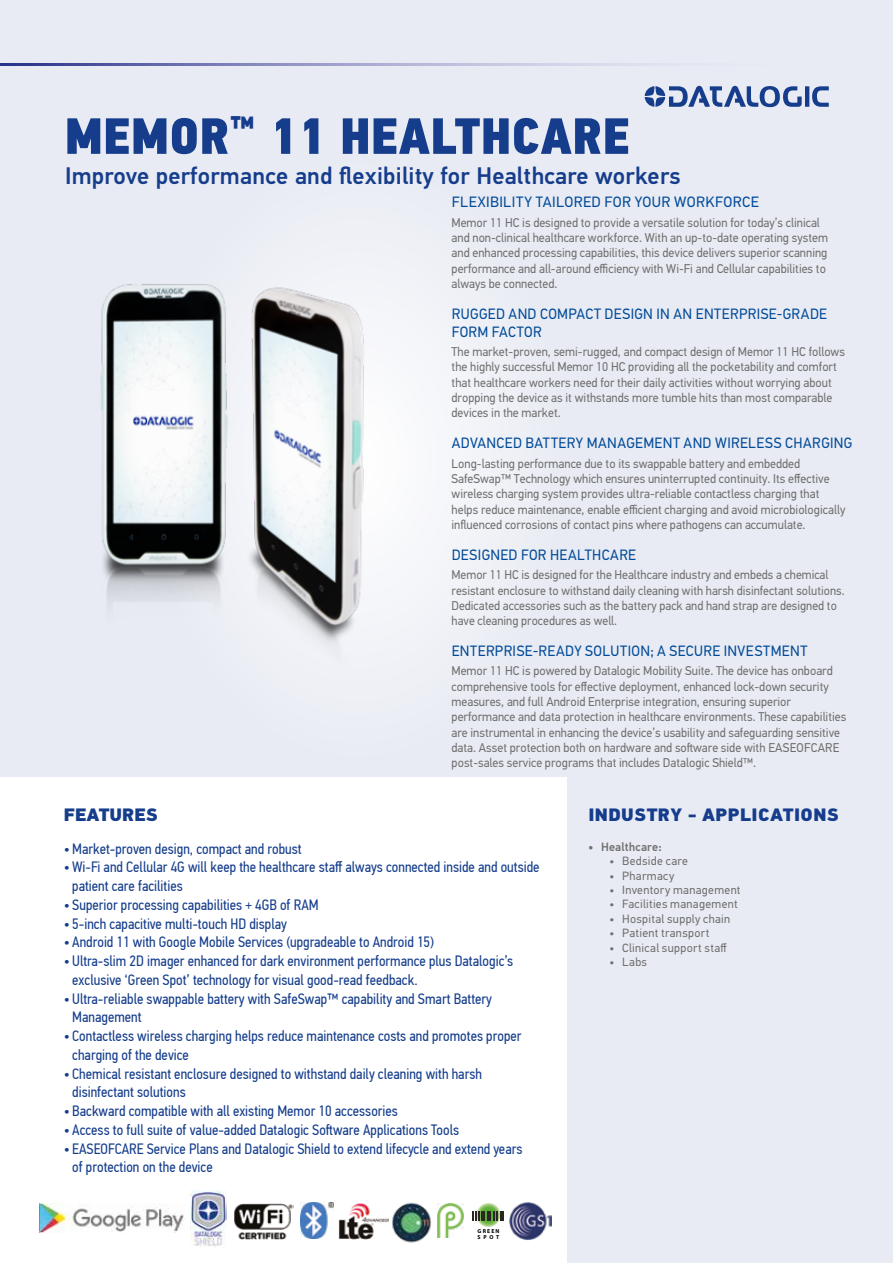
<style>
.page{position:relative;width:893px;height:1263px;background:#e8ebf3}
.page>*{position:absolute;margin:0;border:0;box-sizing:border-box;transform-origin:0 0}
.t1{font:51px "PF Din Text Cond Pro X Black";letter-spacing:.01em;color:#153d8c}
.t2{font:500 24px "PF Din Text Pro";letter-spacing:.01em;color:#153d8c}
.t3{font:900 18px "PF Din Text Pro";letter-spacing:.02em;color:#153d8c}
.t4{font:900 18px "PF Din Text Pro";color:#153d8c}
.t5{font:15px/18.8px "PF Din Text Cond Pro";color:#153d8c}
.t6{font:15px/18px "PF Din Text Pro";letter-spacing:.03em;color:#004a99;scale:.96 1}
.t7{font:15px "PF Din Text Pro";letter-spacing:.03em;color:#004a99}
.t8{font:12.75px/15.3px "PF Din Text Pro";color:#706f6f;scale:.96 1}
.t9{font:12.75px/15.3px "PF Din Text Pro";color:#706f6f;scale:.95 1}
.t10{font:12px "PF Din Text Pro";letter-spacing:.025em;color:#706f6f}
.t11{font:500 12px "PF Din Text Pro";letter-spacing:.015em;color:#706f6f}
.t12{font:700 5.7px/5.7px "Myriad Pro";letter-spacing:.2em;color:#000}
</style>
<div class="page">
<svg style="left:0;top:64px;width:645px;height:1px"></svg>
<img style="left:100px;top:284px;width:318px;height:357px">
<svg style="left:645px;top:86px;width:184px;height:21px"></svg>
<div style="left:0;top:777px;width:567px;height:486px;background:#fff"></div>
<img style="left:301px;top:1203px;width:33px;height:35px">
<img style="left:509px;top:1202px;width:43px;height:38px">
<svg style="left:475px;top:1202px;width:26px;height:25px"></svg>
<svg style="left:472px;top:1211px;width:7px;height:10px"></svg>
<hr style="left:481px;top:1211px;width:4px;height:10px;background:#2b2523">
<hr style="left:487px;top:1211px;width:4px;height:10px;background:#2b2523">
<svg style="left:493px;top:1211px;width:10px;height:10px"></svg>
<img style="left:39px;top:1203px;width:145px;height:29px">
<img style="left:234px;top:1204px;width:59px;height:35px">
<img style="left:338px;top:1203px;width:48px;height:36px">
<img style="left:190px;top:1190px;width:36px;height:57px">
<img style="left:437px;top:1203px;width:26px;height:35px">
<img style="left:386px;top:1202px;width:45px;height:41px">
<h1 class="t1" style="left:65px;top:104px;width:567px">MEMOR<sup>™</sup> 11 HEALTHCARE</h1>
<h2 class="t2" style="left:65px;top:161px;width:617px">Improve performance and flexibility for Healthcare workers</h2>
<p class="t7" style="left:452px;top:193px;width:309px">FLEXIBILITY TAILORED FOR YOUR WORKFORCE</p>
<p class="t8" style="left:452px;top:215px;width:394px">Memor 11 HC is designed to provide a versatile solution for today’s clinical and non-clinical healthcare workforce. With an up-to-date operating system and enhanced processing capabilities, this device delivers superior scanning performance and all-around efficiency with Wi-Fi and Cellular capabilities to always be connected.</p>
<p class="t6" style="left:452px;top:305px;width:392px">RUGGED AND COMPACT DESIGN IN AN ENTERPRISE-GRADE<br>FORM FACTOR</p>
<p class="t8" style="left:452px;top:344px;width:411px">The market-proven, semi-rugged, and compact design of Memor 11 HC follows the highly successful Memor 10 HC providing all the pocketability and comfort that healthcare workers need for their daily activities without worrying about dropping the device as it withstands more tumble hits than most comparable devices in the market.</p>
<p class="t6" style="left:452px;top:434px;width:419px">ADVANCED BATTERY MANAGEMENT AND WIRELESS CHARGING</p>
<p class="t8" style="left:452px;top:456px;width:412px">Long-lasting performance due to its swappable battery and embedded SafeSwap™ Technology which ensures uninterrupted continuity. Its effective wireless charging system provides ultra-reliable contactless charging that helps reduce maintenance, enable efficient charging and avoid microbiologically influenced corrosions of contact pins where pathogens can accumulate.</p>
<p class="t6" style="left:452px;top:546px;width:194px">DESIGNED FOR HEALTHCARE</p>
<p class="t9" style="left:452px;top:567px;width:415px">Memor 11 HC is designed for the Healthcare industry and embeds a chemical resistant enclosure to withstand daily cleaning with harsh disinfectant solutions.<br>Dedicated accessories such as the battery pack and hand strap are designed to have cleaning procedures as well.</p>
<p class="t6" style="left:452px;top:642px;width:372px">ENTERPRISE-READY SOLUTION; A SECURE INVESTMENT</p>
<p class="t8" style="left:452px;top:663px;width:413px">Memor 11 HC is powered by Datalogic Mobility Suite. The device has onboard comprehensive tools for effective deployment, enhanced lock-down security measures, and full Android Enterprise integration, ensuring superior performance and data protection in healthcare environments. These capabilities are instrumental in enhancing the device’s usability and safeguarding sensitive data. Asset protection both on hardware and software side with EASEOFCARE post-sales service programs that includes Datalogic Shield™.</p>
<h3 class="t4" style="left:64px;top:803px;width:96px">FEATURES</h3>
<p class="t5" style="left:64px;top:839px;width:239px">• Market-proven design, compact and robust</p>
<p class="t5" style="left:72px;top:858px;width:469px;text-indent:-9px">• Wi-Fi and Cellular 4G will keep the healthcare staff always connected inside and outside patient care facilities</p>
<p class="t5" style="left:64px;top:895px;width:256px">• Superior processing capabilities + 4GB of RAM</p>
<p class="t5" style="left:64px;top:914px;width:225px">• 5-inch capacitive multi-touch HD display</p>
<p class="t5" style="left:64px;top:933px;width:372px">• Android 11 with Google Mobile Services (upgradeable to Android 15)</p>
<p class="t5" style="left:72px;top:951px;width:442px;text-indent:-9px">• Ultra-slim 2D imager enhanced for dark environment performance plus Datalogic’s exclusive ‘Green Spot’ technology for visual good-read feedback.</p>
<p class="t5" style="left:72px;top:989px;width:421px;text-indent:-9px">• Ultra-reliable swappable battery with SafeSwap™ capability and Smart Battery<br>Management</p>
<p class="t5" style="left:72px;top:1026px;width:451px;text-indent:-9px">• Contactless wireless charging helps reduce maintenance costs and promotes proper charging of the device</p>
<p class="t5" style="left:72px;top:1064px;width:411px;text-indent:-9px">• Chemical resistant enclosure designed to withstand daily cleaning with harsh disinfectant solutions</p>
<p class="t5" style="left:64px;top:1101px;width:336px">• Backward compatible with all existing Memor 10 accessories</p>
<p class="t5" style="left:64px;top:1120px;width:397px">• Access to full suite of value-added Datalogic Software Applications Tools</p>
<p class="t5" style="left:72px;top:1139px;width:452px;text-indent:-9px">• EASEOFCARE Service Plans and Datalogic Shield to extend lifecycle and extend years of protection on the device</p>
<p class="t12" style="left:478px;top:1228px;width:23px">GREEN<br>SPOT</p>
<h3 class="t3" style="left:588px;top:803px;width:252px">INDUSTRY - APPLICATIONS</h3>
<p class="t11" style="left:588px;top:839px;width:75px">• Healthcare:</p>
<p class="t10" style="left:609px;top:854px;width:80px">• Bedside care</p>
<p class="t10" style="left:609px;top:868px;width:66px">• Pharmacy</p>
<p class="t10" style="left:609px;top:883px;width:133px">• Inventory management</p>
<p class="t10" style="left:609px;top:897px;width:130px">• Facilities management</p>
<p class="t10" style="left:609px;top:911px;width:122px">• Hospital supply chain</p>
<p class="t10" style="left:609px;top:926px;width:102px">• Patient transport</p>
<p class="t10" style="left:609px;top:940px;width:119px">• Clinical support staff</p>
<p class="t10" style="left:609px;top:955px;width:39px">• Labs</p>
</div>
